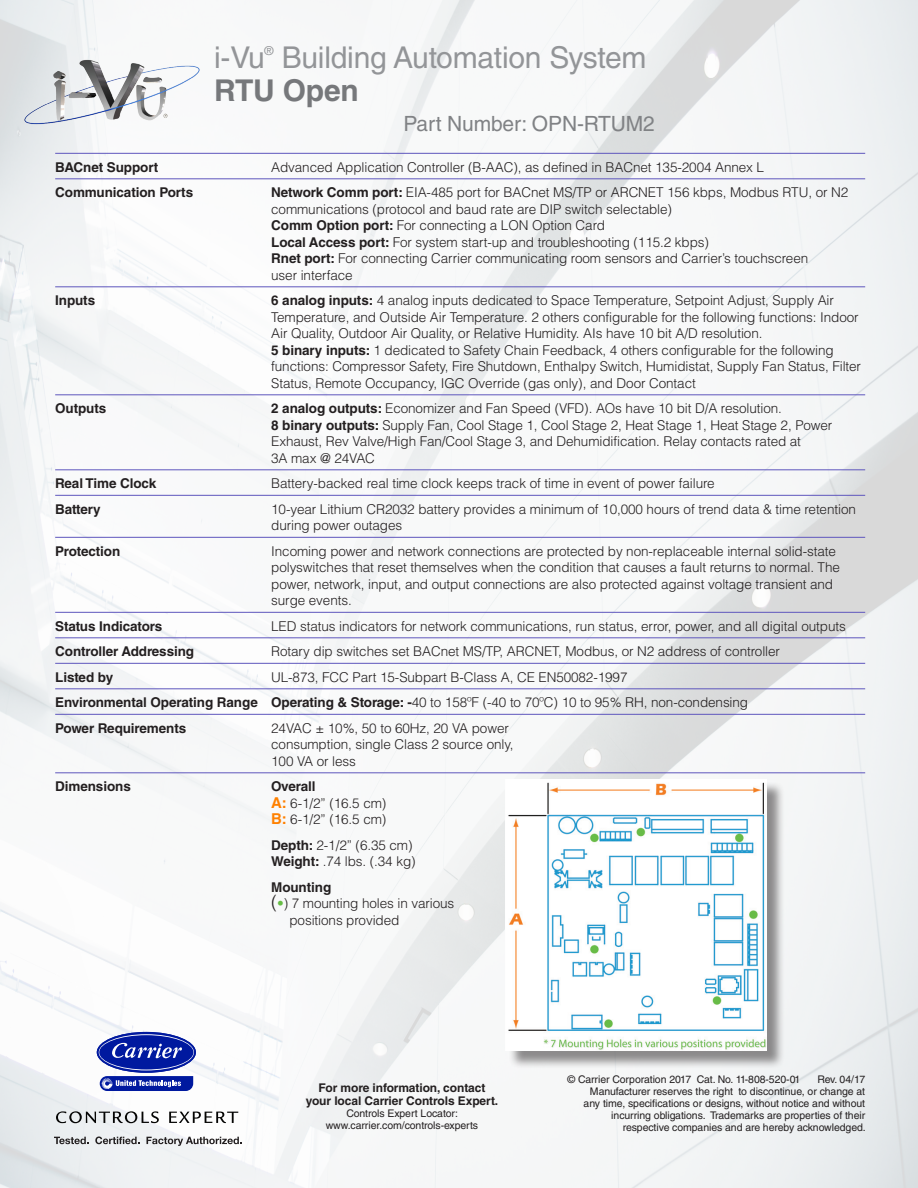
<style>
.page{position:relative;width:918px;height:1188px;background:#fff}
.page>*{position:absolute;margin:0;border:0;box-sizing:border-box;transform-origin:0 0}
.Head_sub{font:30px "Helvetica LT Std";letter-spacing:-.005em;color:#939598}
.Head_Bold_20pt{font:700 30px "Helvetica LT Std";letter-spacing:-.005em;color:#76787b}
.test_10-11_Master{font:21px "Helvetica LT Std";letter-spacing:-.005em;color:#808285}
.Chart_2_col_ctr_rule{font:300 13.5px/16.5px "Helvetica LT Std";letter-spacing:-.005em;color:#231f20}
.Chart_2_col_ctr_rule-2{font:700 13.5px "Helvetica LT Std";letter-spacing:-.005em;color:#231f20}
.Chart_2_col_ctr_no_r{font:300 13.5px/16.5px "Helvetica LT Std";letter-spacing:-.005em;color:#231f20}
.Chart_2_col_ctr_no_r-2{font:700 13.5px "Helvetica LT Std";letter-spacing:-.005em;color:#231f20}
.Head_sub-2{font:12.3px "Helvetica LT Std";color:#939598}
.Text_08_bold{font:700 12px "Helvetica LT Std";letter-spacing:-.005em;color:#231f20}
.Disclaimer_FR{font:10.5px/12px "Helvetica LT Std";letter-spacing:-.005em;color:#231f20;text-align:right}
.s1{font-weight:700}
.s2{font-weight:300}
.s3{font-weight:700;font-size:15px;color:#ff8000}
.s4{font-size:18px}
.s5{color:#66bd45}
</style>
<div class="page">
<img style="left:0;top:0;width:918px;height:1188px">
<img style="left:7px;top:54px;width:213px;height:74px">
<svg style="left:56px;top:1111px;width:103px;height:12px"></svg>
<svg style="left:169px;top:1112px;width:69px;height:11px"></svg>
<svg style="left:100px;top:1076px;width:93px;height:15px"></svg>
<svg style="left:97px;top:1032px;width:99px;height:41px"></svg>
<svg style="left:99px;top:1034px;width:95px;height:36px"></svg>
<div style="left:99px;top:1035px;width:94px;height:35px;background:#00199f;border-radius:50%"></div>
<svg style="left:112px;top:1043px;width:70px;height:15px"></svg>
<svg style="left:54px;top:1137px;width:35px;height:7px"></svg>
<svg style="left:95px;top:1137px;width:44px;height:7px"></svg>
<svg style="left:146px;top:1137px;width:96px;height:9px"></svg>
<hr style="left:55px;top:153px;width:810px;height:1px;background:#5e56bd">
<hr style="left:55px;top:178px;width:810px;height:1px;background:#5e56bd">
<hr style="left:55px;top:286px;width:810px;height:1px;background:#5e56bd">
<hr style="left:55px;top:394px;width:810px;height:1px;background:#5e56bd">
<hr style="left:55px;top:469px;width:810px;height:1px;background:#5e56bd">
<hr style="left:55px;top:495px;width:810px;height:1px;background:#5e56bd">
<hr style="left:55px;top:537px;width:810px;height:1px;background:#5e56bd">
<hr style="left:55px;top:612px;width:810px;height:1px;background:#5e56bd">
<hr style="left:55px;top:637px;width:810px;height:1px;background:#5e56bd">
<hr style="left:55px;top:663px;width:810px;height:1px;background:#5e56bd">
<hr style="left:55px;top:688px;width:810px;height:1px;background:#5e56bd">
<hr style="left:55px;top:714px;width:810px;height:1px;background:#5e56bd">
<hr style="left:55px;top:772px;width:810px;height:1px;background:#5e56bd">
<div style="left:508px;top:781px;width:278px;height:289px;background:#231f20;opacity:.5"></div>
<img style="left:506px;top:779px;width:261px;height:272px">
<p class="Head_sub" style="left:214px;top:40px;width:52px">i-Vu</p>
<p class="Head_sub-2" style="left:265px;top:44px;width:11px">®</p>
<p class="Head_sub" style="left:282px;top:40px;width:366px">Building Automation System</p>
<p class="Head_Bold_20pt" style="left:214px;top:72px;width:146px">RTU Open</p>
<p class="test_10-11_Master" style="left:404px;top:111px;width:253px">Part Number: OPN-RTUM2</p>
<p class="Chart_2_col_ctr_rule-2" style="left:55px;top:159px;width:105px">BACnet Support</p>
<p class="Chart_2_col_ctr_rule" style="left:271px;top:159px;width:494px">Advanced Application Controller (B-AAC), as defined in BACnet 135-2004 Annex L</p>
<p class="Chart_2_col_ctr_rule-2" style="left:55px;top:184px;width:140px">Communication Ports</p>
<p class="Chart_2_col_ctr_rule" style="left:271px;top:184px;width:579px"><span class="s1">Network Comm port:</span> EIA-485 port for BACnet MS/TP or ARCNET 156 kbps, Modbus RTU, or N2 communications (protocol and baud rate are DIP switch selectable)<br><span class="s1">Comm Option port:</span> For connecting a LON Option Card<br><span class="s1">Local Access port:</span> For system start-up and troubleshooting (115.2 kbps)<br><span class="s1">Rnet port:</span> For connecting Carrier communicating room sensors and Carrier’s touchscreen<br>user interface</p>
<p class="Chart_2_col_ctr_rule-2" style="left:55px;top:292px;width:42px">Inputs</p>
<p class="Chart_2_col_ctr_rule" style="left:271px;top:292px;width:591px"><span class="s1">6 analog inputs:</span> 4 analog inputs dedicated to Space Temperature, Setpoint Adjust, Supply Air Temperature, and Outside Air Temperature. 2 others configurable for the following functions: Indoor Air Quality, Outdoor Air Quality, or Relative Humidity. AIs have 10 bit A/D resolution.<br><span class="s1">5 binary inputs:</span> 1 dedicated to Safety Chain Feedback, 4 others configurable for the following functions: Compressor Safety, Fire Shutdown, Enthalpy Switch, Humidistat, Supply Fan Status, Filter Status, Remote Occupancy, IGC Override (gas only), and Door Contact</p>
<p class="Chart_2_col_ctr_rule-2" style="left:55px;top:400px;width:53px">Outputs</p>
<p class="Chart_2_col_ctr_rule" style="left:271px;top:400px;width:563px"><span class="s1">2 analog outputs:</span> Economizer and Fan Speed (VFD). AOs have 10 bit D/A resolution.<br><span class="s1">8 binary outputs:</span> Supply Fan, Cool Stage 1, Cool Stage 2, Heat Stage 1, Heat Stage 2, Power Exhaust, Rev Valve/High Fan/Cool Stage 3, and Dehumidification. Relay contacts rated at<br>3A max @ 24VAC</p>
<p class="Chart_2_col_ctr_rule-2" style="left:55px;top:475px;width:103px">Real Time Clock</p>
<p class="Chart_2_col_ctr_rule" style="left:271px;top:475px;width:445px">Battery-backed real time clock keeps track of time in event of power failure</p>
<p class="Chart_2_col_ctr_rule-2" style="left:55px;top:501px;width:47px">Battery</p>
<p class="Chart_2_col_ctr_rule" style="left:271px;top:501px;width:586px">10-year Lithium CR2032 battery provides a minimum of 10,000 hours of trend data &amp; time retention during power outages</p>
<p class="Chart_2_col_ctr_rule-2" style="left:55px;top:543px;width:67px">Protection</p>
<p class="Chart_2_col_ctr_rule" style="left:271px;top:543px;width:570px">Incoming power and network connections are protected by non-replaceable internal solid-state polyswitches that reset themselves when the condition that causes a fault returns to normal. The power, network, input, and output connections are also protected against voltage transient and surge events.</p>
<p class="Chart_2_col_ctr_rule-2" style="left:55px;top:618px;width:109px">Status Indicators</p>
<p class="Chart_2_col_ctr_rule" style="left:271px;top:618px;width:576px">LED status indicators for network communications, run status, error, power, and all digital outputs</p>
<p class="Chart_2_col_ctr_rule-2" style="left:55px;top:643px;width:141px">Controller Addressing</p>
<p class="Chart_2_col_ctr_rule" style="left:271px;top:643px;width:510px">Rotary dip switches set BACnet MS/TP, ARCNET, Modbus, or N2 address of controller</p>
<p class="Chart_2_col_ctr_rule-2" style="left:55px;top:669px;width:60px">Listed by</p>
<p class="Chart_2_col_ctr_rule" style="left:271px;top:669px;width:358px">UL-873, FCC Part 15-Subpart B-Class A, CE EN50082-1997</p>
<p class="Chart_2_col_ctr_rule-2" style="left:55px;top:694px;width:695px">Environmental Operating Range Operating &amp; Storage: -<span class="s2">40 to 158ºF (-40 to 70ºC) 10 to 95% RH, non-condensing</span></p>
<p class="Chart_2_col_ctr_rule-2" style="left:55px;top:720px;width:133px">Power Requirements</p>
<p class="Chart_2_col_ctr_rule" style="left:271px;top:720px;width:244px">24VAC ± 10%, 50 to 60Hz, 20 VA power consumption, single Class 2 source only,<br>100 VA or less</p>
<p class="Chart_2_col_ctr_rule-2" style="left:55px;top:778px;width:77px">Dimensions</p>
<p class="Chart_2_col_ctr_rule" style="left:271px;top:778px;width:117px"><span class="s1">Overall<br></span><span class="s3">A:</span> 6-1/2” (16.5 cm)<br><span class="s3">B:</span> 6-1/2” (16.5 cm)</p>
<p class="Chart_2_col_ctr_no_r" style="left:271px;top:837px;width:146px"><span class="s1">Depth:</span> 2-1/2” (6.35 cm)<br><span class="s1">Weight:</span> .74 lbs. (.34 kg)</p>
<p class="Chart_2_col_ctr_no_r-2" style="left:271px;top:879px;width:62px">Mounting</p>
<p class="Chart_2_col_ctr_no_r" style="left:271px;top:895px;width:185px"><span class="s4">(</span><span class="s5">•</span>) 7 mounting holes in various</p>
<p class="Chart_2_col_ctr_no_r" style="left:289px;top:912px;width:111px">positions provided</p>
<p class="Text_08_bold" style="left:319px;top:1080px;width:168px">For more information, contact</p>
<p class="Text_08_bold" style="left:306px;top:1094px;width:194px">your local Carrier Controls Expert.</p>
<p class="Disclaimer_FR" style="left:346px;top:1108px;width:113px">Controls Expert Locator:</p>
<p class="Disclaimer_FR" style="left:326px;top:1120px;width:154px">www.carrier.com/controls-experts</p>
<p class="Disclaimer_FR" style="left:568px;top:1073px;width:234px">© Carrier Corporation 2017 Cat. No. 11-808-520-01</p>
<p class="Disclaimer_FR" style="left:584px;top:1073px;width:284px">Rev. 04/17<br>Manufacturer reserves the right to discontinue, or change at any time, specifications or designs, without notice and without incurring obligations. Trademarks are properties of their respective companies and are hereby acknowledged.</p>
</div>
